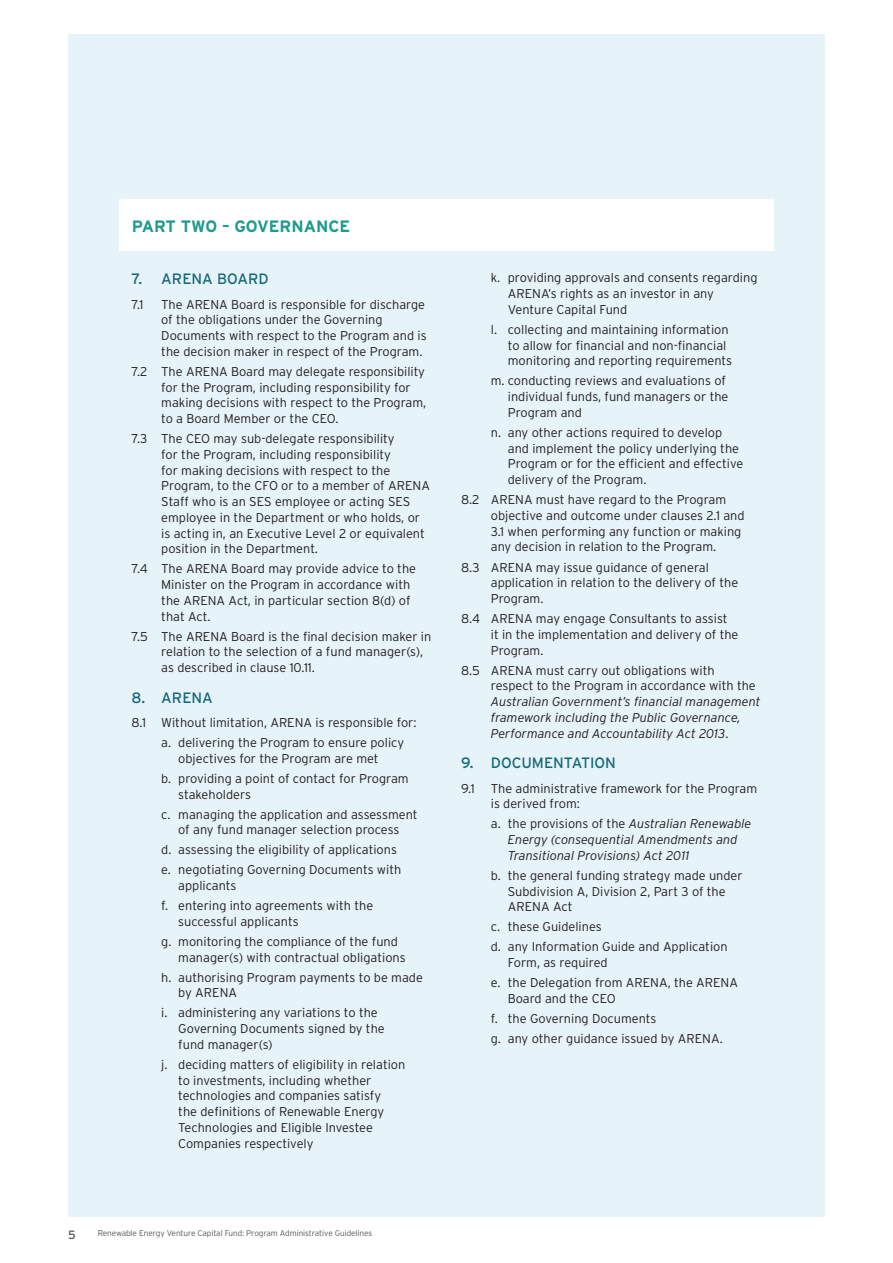
<style>
.page{position:relative;width:893px;height:1263px;background:#fff}
.page>*{position:absolute;margin:0;border:0;box-sizing:border-box;transform-origin:0 0}
.Section_title{font:700 16.5px "Interstate";color:#1f9a8b}
.t1{font:15px "Interstate";color:#15687a}
.t2{font:300 12.75px/15.8px "Interstate";color:#231f20}
.t3{font:italic 300 12.75px/15.8px "Interstate";color:#231f20}
.t4{font:12px "Interstate";color:#57585a}
.t5{font:300 8.25px "Interstate";letter-spacing:-.01em;color:#57585a}
.s1{font-style:normal}
</style>
<div class="page">
<div style="left:68px;top:34px;width:757px;height:1182px;background:#e6f3f9"></div>
<div style="left:119px;top:200px;width:655px;height:51px;background:#fff"></div>
<p class="Section_title" style="left:132px;top:217px;width:220px">PART TWO – GOVERNANCE</p>
<p class="t1" style="left:132px;top:271px;width:139px">7. ARENA BOARD</p>
<p class="t2" style="left:132px;top:296px;width:13px">7.1</p>
<p class="t2" style="left:161px;top:296px;width:267px">The ARENA Board is responsible for discharge of the obligations under the Governing Documents with respect to the Program and is the decision maker in respect of the Program.</p>
<p class="t2" style="left:161px;top:363px;width:266px;text-indent:-30px">7.2 The ARENA Board may delegate responsibility for the Program, including responsibility for making decisions with respect to the Program, to a Board Member or the CEO.</p>
<p class="t2" style="left:161px;top:431px;width:270px;text-indent:-30px">7.3 The CEO may sub-delegate responsibility<br>for the Program, including responsibility<br>for making decisions with respect to the Program, to the CFO or to a member of ARENA Staff who is an SES employee or acting SES employee in the Department or who holds, or is acting in, an Executive Level 2 or equivalent position in the Department.</p>
<p class="t2" style="left:161px;top:561px;width:256px;text-indent:-30px">7.4 The ARENA Board may provide advice to the Minister on the Program in accordance with the ARENA Act, in particular section 8(d) of that Act.</p>
<p class="t2" style="left:161px;top:628px;width:272px;text-indent:-30px">7.5 The ARENA Board is the final decision maker in relation to the selection of a fund manager(s), as described in clause 10.11.</p>
<p class="t1" style="left:132px;top:689px;width:83px">8. ARENA</p>
<p class="t2" style="left:132px;top:715px;width:287px">8.1 Without limitation, ARENA is responsible for:</p>
<p class="t2" style="left:178px;top:735px;width:227px;text-indent:-17px">a. delivering the Program to ensure policy objectives for the Program are met</p>
<p class="t2" style="left:178px;top:770px;width:232px;text-indent:-17px">b. providing a point of contact for Program stakeholders</p>
<p class="t2" style="left:161px;top:806px;width:258px;text-align:center">c. managing the application and assessment of any fund manager selection process</p>
<p class="t2" style="left:161px;top:842px;width:237px">d. assessing the eligibility of applications</p>
<p class="t2" style="left:178px;top:862px;width:225px;text-indent:-17px">e. negotiating Governing Documents with applicants</p>
<p class="t2" style="left:178px;top:898px;width:196px;text-indent:-17px">f. entering into agreements with the successful applicants</p>
<p class="t2" style="left:178px;top:933px;width:229px;text-indent:-17px">g. monitoring the compliance of the fund manager(s) with contractual obligations</p>
<p class="t2" style="left:178px;top:969px;width:246px;text-indent:-17px">h. authorising Program payments to be made by ARENA</p>
<p class="t2" style="left:178px;top:1005px;width:208px;text-indent:-17px">i. administering any variations to the<br>Governing Documents signed by the fund manager(s)</p>
<p class="t2" style="left:178px;top:1056px;width:229px;text-indent:-17px">j. deciding matters of eligibility in relation to investments, including whether technologies and companies satisfy<br>the definitions of Renewable Energy Technologies and Eligible Investee Companies respectively</p>
<p class="t2" style="left:508px;top:270px;width:251px;text-indent:-17px">k. providing approvals and consents regarding<br>ARENA’s rights as an investor in any<br>Venture Capital Fund</p>
<p class="t2" style="left:508px;top:321px;width:226px;text-indent:-17px">l. collecting and maintaining information to allow for financial and non-financial monitoring and reporting requirements</p>
<p class="t2" style="left:508px;top:373px;width:222px;text-indent:-17px">m. conducting reviews and evaluations of individual funds, fund managers or the<br>Program and</p>
<p class="t2" style="left:508px;top:424px;width:237px;text-indent:-17px">n. any other actions required to develop and implement the policy underlying the Program or for the efficient and effective delivery of the Program.</p>
<p class="t2" style="left:491px;top:492px;width:255px;text-indent:-30px">8.2 ARENA must have regard to the Program objective and outcome under clauses 2.1 and 3.1 when performing any function or making any decision in relation to the Program.</p>
<p class="t2" style="left:491px;top:559px;width:249px;text-indent:-30px">8.3 ARENA may issue guidance of general application in relation to the delivery of the<br>Program.</p>
<p class="t2" style="left:491px;top:610px;width:249px;text-indent:-30px">8.4 ARENA may engage Consultants to assist it in the implementation and delivery of the<br>Program.</p>
<p class="t3" style="left:491px;top:662px;width:271px;text-indent:-30px"><span class="s1">8.5 ARENA must carry out obligations with<br>respect to the Program in accordance with the </span>Australian Government’s financial management framework including the Public Governance, Performance and Accountability Act 2013<span class="s1">.</span></p>
<p class="t1" style="left:461px;top:755px;width:156px">9. DOCUMENTATION</p>
<p class="t2" style="left:461px;top:780px;width:15px">9.1</p>
<p class="t2" style="left:491px;top:780px;width:268px">The administrative framework for the Program is derived from:</p>
<p class="t3" style="left:508px;top:816px;width:245px;text-indent:-17px"><span class="s1">a. the provisions of the</span> Australian Renewable<br>Energy (consequential Amendments and<br>Transitional Provisions) Act 2011</p>
<p class="t2" style="left:508px;top:867px;width:236px;text-indent:-17px">b. the general funding strategy made under<br>Subdivision A, Division 2, Part 3 of the<br>ARENA Act</p>
<p class="t2" style="left:491px;top:919px;width:112px">c. these Guidelines</p>
<p class="t2" style="left:508px;top:939px;width:221px;text-indent:-17px">d. any Information Guide and Application<br>Form, as required</p>
<p class="t2" style="left:508px;top:974px;width:232px;text-indent:-17px">e. the Delegation from ARENA, the ARENA<br>Board and the CEO</p>
<p class="t2" style="left:491px;top:1010px;width:167px">f. the Governing Documents</p>
<p class="t2" style="left:491px;top:1030px;width:233px">g. any other guidance issued by ARENA.</p>
<p class="t4" style="left:68px;top:1228px;width:9px">5</p>
<p class="t5" style="left:98px;top:1228px;width:276px">Renewable Energy Venture Capital Fund: Program Administrative Guidelines</p>
</div>
